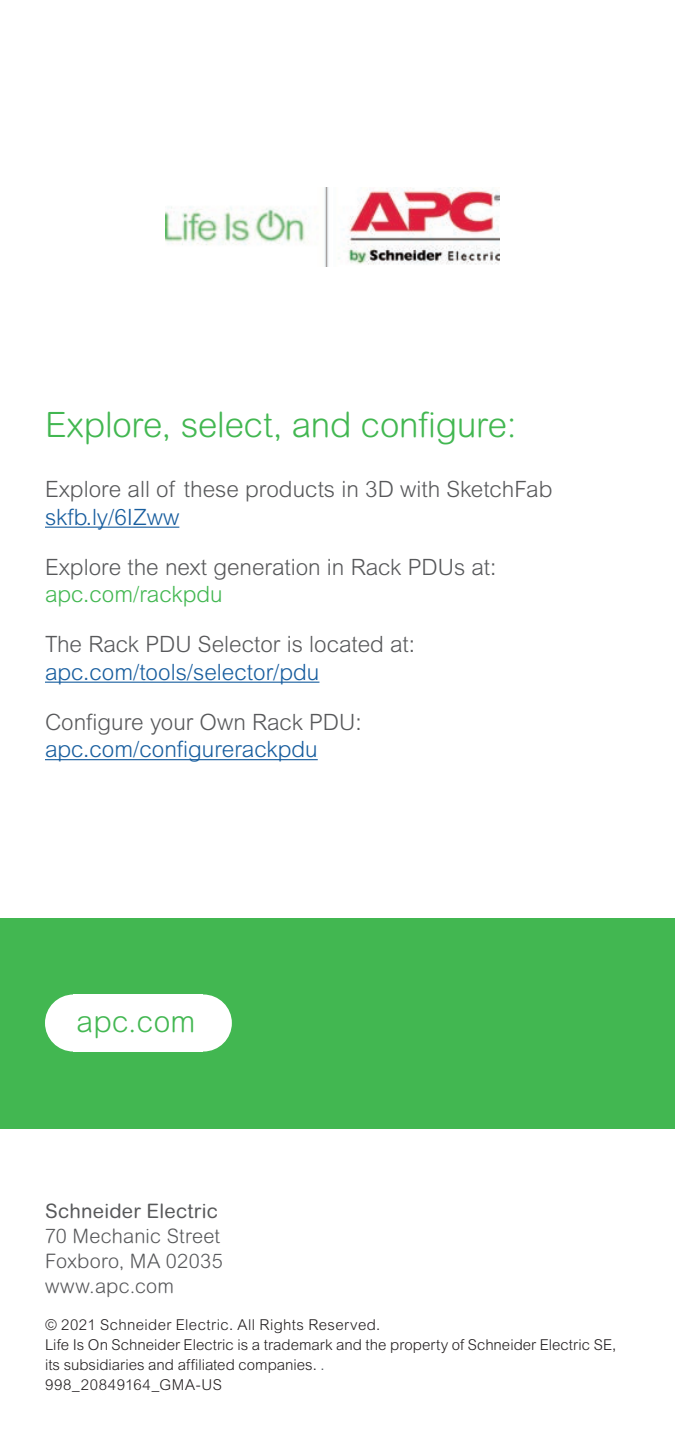
<style>
.page{position:relative;width:675px;height:1440px;background:#fff}
.page>*{position:absolute;margin:0;border:0;box-sizing:border-box;transform-origin:0 0}
.t1{font:300 35px "Arial Rounded MT Std";letter-spacing:-.005em;color:#42b751}
.t2{font:300 30px "Arial Rounded MT Std";letter-spacing:.01em;color:#42b751}
.t3{font:300 22.5px "Arial MT Std";color:#57585a}
.t4{font:300 22.5px "Arial MT Std";color:#175d9e}
.t5{font:300 22.5px "Arial MT Std";color:#42b751}
.t6{font:300 20px/25px "Arial Rounded MT Pro";letter-spacing:.015em;color:#57585a}
.t7{font:20px "Arial Rounded MT Pro";letter-spacing:.01em;color:#57585a}
.t8{font:300 15px/20px "Arial MT Pro";letter-spacing:.005em;color:#231f20}
.s1{font-family:"Arial MT Std";color:#4d545a}
</style>
<div class="page">
<hr style="left:45px;top:527px;width:134px;height:1px;background:#175d9e">
<hr style="left:45px;top:682px;width:274px;height:1px;background:#175d9e">
<hr style="left:45px;top:759px;width:273px;height:1px;background:#175d9e">
<div style="left:0;top:918px;width:675px;height:210px;background:#42b751"></div>
<img style="left:166px;top:188px;width:333px;height:79px">
<div style="left:73px;top:995px;width:130px;height:57px;background:#fff"></div>
<div style="left:45px;top:995px;width:57px;height:57px;background:#fff;border-radius:50%"></div>
<div style="left:175px;top:995px;width:57px;height:57px;background:#fff;border-radius:50%"></div>
<h1 class="t1" style="left:45px;top:405px;width:473px">Explore, select, and configure:</h1>
<h3 class="t3" style="left:45px;top:477px;width:509px">Explore all of these products in 3D with SketchFab</h3>
<h3 class="t4" style="left:45px;top:504px;width:136px">skfb.ly/6IZww</h3>
<h3 class="t3" style="left:45px;top:554px;width:453px">Explore the next generation in Rack PDUs at:</h3>
<h3 class="t5" style="left:45px;top:582px;width:179px">apc.com/rackpdu</h3>
<h3 class="t3" style="left:45px;top:632px;width:372px">The Rack PDU Selector is located at:</h3>
<h3 class="t4" style="left:45px;top:659px;width:276px">apc.com/tools/selector/pdu</h3>
<h3 class="t3" style="left:45px;top:709px;width:318px">Configure your Own Rack PDU:</h3>
<h3 class="t4" style="left:45px;top:737px;width:274px">apc.com/configurerackpdu</h3>
<h2 class="t2" style="left:77px;top:1004px;width:121px">apc.com</h2>
<h3 class="t7" style="left:45px;top:1199px;width:175px">Schneider Electric</h3>
<h3 class="t6" style="left:45px;top:1224px;width:179px">70 Mechanic Street<br>Foxboro, MA 02035 www.apc.com</h3>
<p class="t8" style="left:45px;top:1315px;width:573px">© 2021 Schneider Electric. All Rights Reserved.<br>Life Is On Schneider Electric is a trademark and the property of Schneider Electric SE, its subsidiaries and affiliated companies. <span class="s1">.<br></span>998_20849164_GMA-US</p>
</div>
